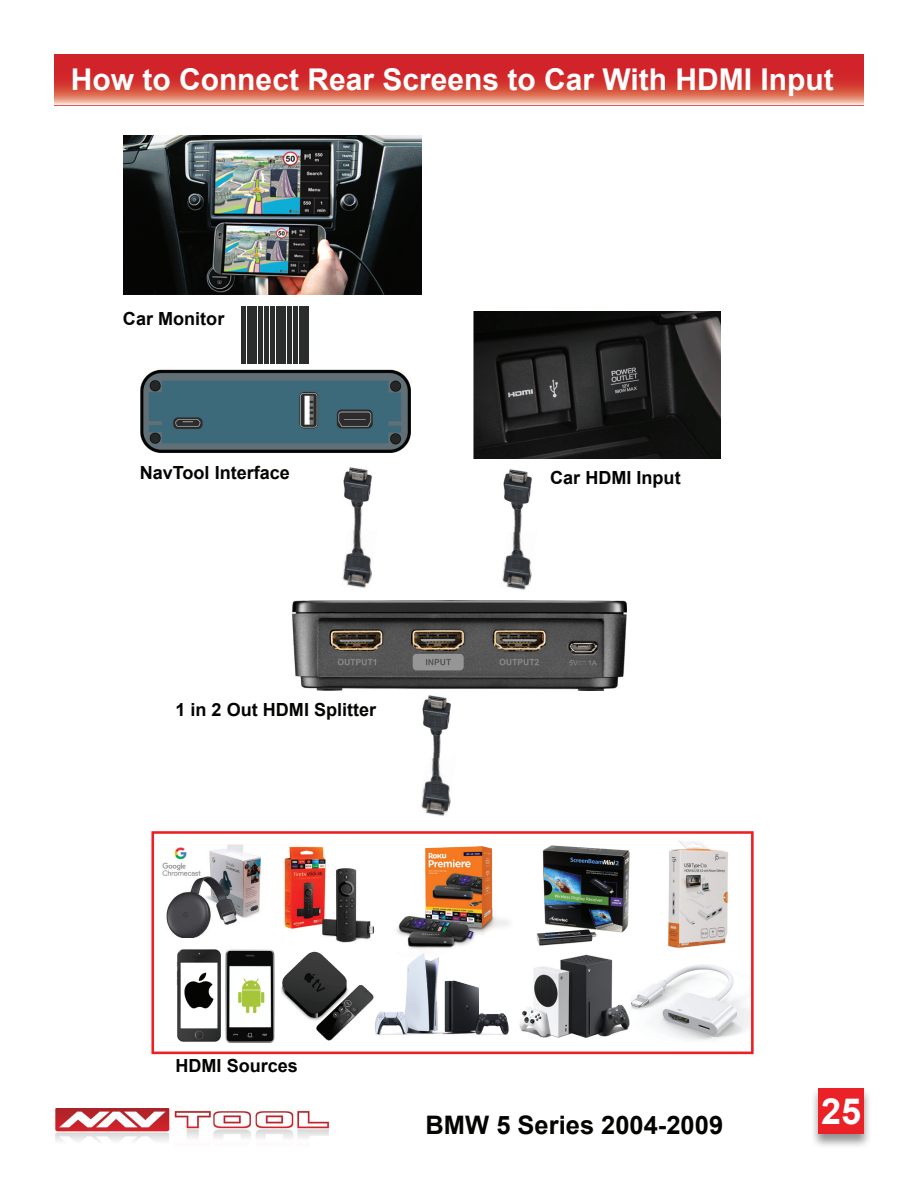
<style>
.page{position:relative;width:918px;height:1188px;background:#fff}
.page>*{position:absolute;margin:0;border:0;box-sizing:border-box;transform-origin:0 0}
.t1{font:700 36px "Arial";color:#fff}
.t2{font:700 30px "Arial";color:#fff}
.t3{font:700 25.5px "Arial";color:#040503}
.t4{font:700 18px "Arial";color:#040503}
</style>
<div class="page">
<img style="left:55px;top:1108px;width:275px;height:34px">
<div style="left:810px;top:1087px;width:62px;height:62px;background:#231f20;opacity:.5"></div>
<div style="left:818px;top:1088px;width:46px;height:46px;background:#ea2127"></div>
<img style="left:162px;top:844px;width:99px;height:94px">
<img style="left:284px;top:846px;width:91px;height:97px">
<img style="left:140px;top:369px;width:270px;height:83px">
<img style="left:293px;top:600px;width:333px;height:91px">
<img style="left:421px;top:758px;width:30px;height:58px">
<img style="left:422px;top:695px;width:29px;height:63px">
<img style="left:342px;top:530px;width:30px;height:58px">
<img style="left:343px;top:467px;width:29px;height:63px">
<img style="left:502px;top:532px;width:30px;height:58px">
<img style="left:503px;top:469px;width:29px;height:63px">
<hr style="left:242px;top:306px;width:4px;height:57px;background:#2b2c2c">
<hr style="left:247px;top:306px;width:4px;height:57px;background:#2b2c2c">
<hr style="left:253px;top:306px;width:4px;height:57px;background:#2b2c2c">
<hr style="left:259px;top:306px;width:4px;height:57px;background:#2b2c2c">
<hr style="left:265px;top:306px;width:4px;height:57px;background:#2b2c2c">
<hr style="left:271px;top:306px;width:4px;height:57px;background:#2b2c2c">
<hr style="left:276px;top:306px;width:4px;height:57px;background:#2b2c2c">
<hr style="left:282px;top:306px;width:4px;height:57px;background:#2b2c2c">
<hr style="left:287px;top:306px;width:4px;height:57px;background:#2b2c2c">
<hr style="left:293px;top:306px;width:4px;height:57px;background:#2b2c2c">
<hr style="left:299px;top:306px;width:4px;height:57px;background:#2b2c2c">
<hr style="left:305px;top:306px;width:4px;height:57px;background:#2b2c2c">
<img style="left:631px;top:964px;width:119px;height:76px">
<img style="left:281px;top:951px;width:88px;height:89px">
<img style="left:536px;top:845px;width:94px;height:101px">
<img style="left:176px;top:949px;width:45px;height:93px">
<img style="left:225px;top:949px;width:50px;height:94px">
<img style="left:396px;top:847px;width:113px;height:107px">
<img style="left:668px;top:841px;width:60px;height:107px">
<img style="left:519px;top:954px;width:111px;height:84px">
<img style="left:369px;top:954px;width:140px;height:81px">
<img style="left:123px;top:136px;width:299px;height:158px">
<div style="left:151px;top:831px;width:603px;height:223px;border:3px solid #ee1f23"></div>
<img style="left:473px;top:312px;width:248px;height:146px">
<hr style="left:54px;top:104px;width:810px;height:2px;background:#ea2127">
<svg style="left:54px;top:54px;width:810px;height:50px;background:#d74540"></svg>
<p class="t2" style="left:71px;top:60px;width:765px">How to Connect Rear Screens to Car With HDMI Input</p>
<p class="t4" style="left:123px;top:307px;width:103px">Car Monitor</p>
<p class="t4" style="left:140px;top:460px;width:152px">NavTool Interface</p>
<p class="t4" style="left:176px;top:698px;width:202px">1 in 2 Out HDMI Splitter</p>
<p class="t4" style="left:550px;top:466px;width:132px">Car HDMI Input</p>
<p class="t4" style="left:176px;top:1054px;width:124px">HDMI Sources</p>
<h3 class="t3" style="left:426px;top:1108px;width:299px">BMW 5 Series 2004-2009</h3>
<h1 class="t1" style="left:821px;top:1088px;width:42px">25</h1>
</div>
